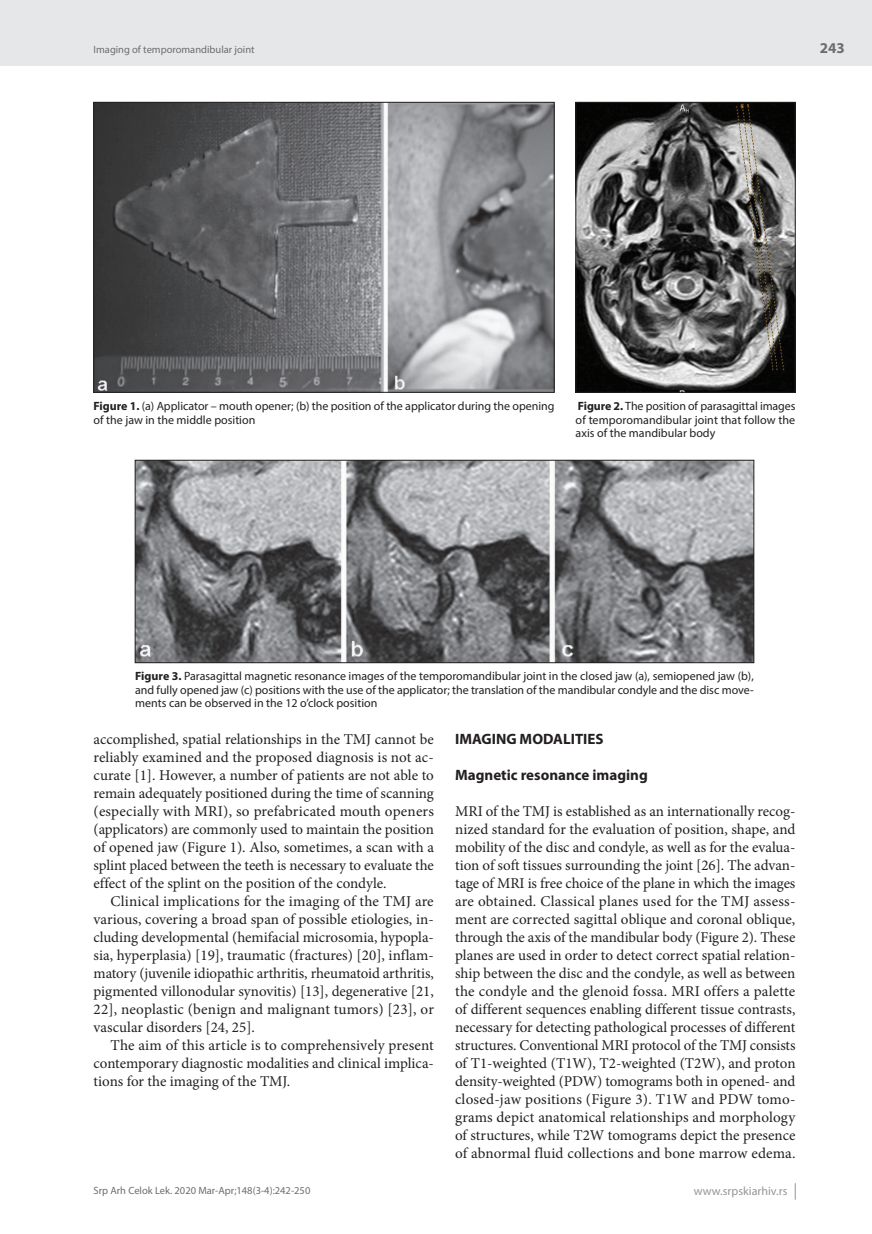
<style>
.page{position:relative;width:872px;height:1234px;background:#fff}
.page>*{position:absolute;margin:0;border:0;box-sizing:border-box;transform-origin:0 0}
.t1{font:15px/18px "Minion Pro";color:#231f20;text-align:justify}
.t2{font:700 15px "Myriad Pro";color:#231f20}
.t3{font:700 15px "Myriad Pro";color:#6c6d70}
.t4{font:12px/13.5px "Myriad Pro";color:#231f20;text-align:justify}
.t5{font:12px "Myriad Pro";color:#939598}
.t6{font:10.5px "Myriad Pro";color:#6c6d70}
.s1{font-weight:700}
</style>
<div class="page">
<div style="left:0;top:0;width:872px;height:66px;background:#e6e7e9"></div>
<svg style="left:795px;top:1183px;width:1px;height:16px"></svg>
<img style="left:96px;top:104px;width:456px;height:286px">
<div style="left:94px;top:102px;width:460px;height:290px;border:1px solid #231f20"></div>
<img style="left:577px;top:104px;width:216px;height:286px">
<div style="left:575px;top:102px;width:220px;height:290px;border:1px solid #231f20"></div>
<img style="left:137px;top:462px;width:615px;height:198px">
<div style="left:135px;top:460px;width:619px;height:202px;border:1px solid #231f20"></div>
<p class="t6" style="left:94px;top:43px;width:162px">Imaging of temporomandibular joint</p>
<p class="t3" style="left:820px;top:38px;width:26px">243</p>
<p class="t4" style="left:94px;top:399px;width:462px"><span class="s1">Figure 1.</span> (a) Applicator – mouth opener; (b) the position of the applicator during the opening of the jaw in the middle position</p>
<p class="t4" style="left:575px;top:399px;width:221px"><span class="s1">Figure 2.</span> The position of parasagittal images of temporomandibular joint that follow the axis of the mandibular body</p>
<p class="t4" style="left:135px;top:669px;width:620px"><span class="s1">Figure 3.</span> Parasagittal magnetic resonance images of the temporomandibular joint in the closed jaw (a), semiopened jaw (b), and fully opened jaw (c) positions with the use of the applicator; the translation of the mandibular condyle and the disc move&shy;ments can be observed in the 12 o’clock position</p>
<p class="t1" style="left:94px;top:730px;width:342px">accomplished, spatial relationships in the TMJ cannot be reliably examined and the proposed diagnosis is not ac&shy;curate [1]. However, a number of patients are not able to remain adequately positioned during the time of scanning (especially with MRI), so prefabricated mouth openers (applicators) are commonly used to maintain the position of opened jaw (Figure 1). Also, sometimes, a scan with a splint placed between the teeth is necessary to evaluate the effect of the splint on the position of the condyle.</p>
<p class="t1" style="left:94px;top:892px;width:342px;text-indent:17px">Clinical implications for the imaging of the TMJ are various, covering a broad span of possible etiologies, in&shy;cluding developmental (hemifacial microsomia, hypopla&shy;sia, hyperplasia) [19], traumatic (fractures) [20], inflam&shy;matory (juvenile idiopathic arthritis, rheumatoid arthritis, pigmented villonodular synovitis) [13], degenerative [21, 22], neoplastic (benign and malignant tumors) [23], or vascular disorders [24, 25].</p>
<p class="t1" style="left:94px;top:1036px;width:342px;text-indent:17px">The aim of this article is to comprehensively present contemporary diagnostic modalities and clinical implica&shy;tions for the imaging of the TMJ.</p>
<p class="t2" style="left:455px;top:729px;width:150px">IMAGING MODALITIES</p>
<p class="t2" style="left:455px;top:765px;width:194px">Magnetic resonance imaging</p>
<p class="t1" style="left:455px;top:802px;width:342px">MRI of the TMJ is established as an internationally recog&shy;nized standard for the evaluation of position, shape, and mobility of the disc and condyle, as well as for the evalua&shy;tion of soft tissues surrounding the joint [26]. The advan&shy;tage of MRI is free choice of the plane in which the images are obtained. Classical planes used for the TMJ assess&shy;ment are corrected sagittal oblique and coronal oblique, through the axis of the mandibular body (Figure 2). These planes are used in order to detect correct spatial relation&shy;ship between the disc and the condyle, as well as between the condyle and the glenoid fossa. MRI offers a palette of different sequences enabling different tissue contrasts, necessary for detecting pathological processes of different structures. Conventional MRI protocol of the TMJ consists of T1-weighted (T1W), T2-weighted (T2W), and proton density-weighted (PDW) tomograms both in opened- and closed-jaw positions (Figure 3). T1W and PDW tomo&shy;grams depict anatomical relationships and morphology of structures, while T2W tomograms depict the presence of abnormal fluid collections and bone marrow edema.</p>
<p class="t6" style="left:94px;top:1184px;width:218px">Srp Arh Celok Lek. 2020 Mar-Apr;148(3-4):242-250</p>
<p class="t5" style="left:694px;top:1183px;width:95px">www.srpskiarhiv.rs</p>
</div>
